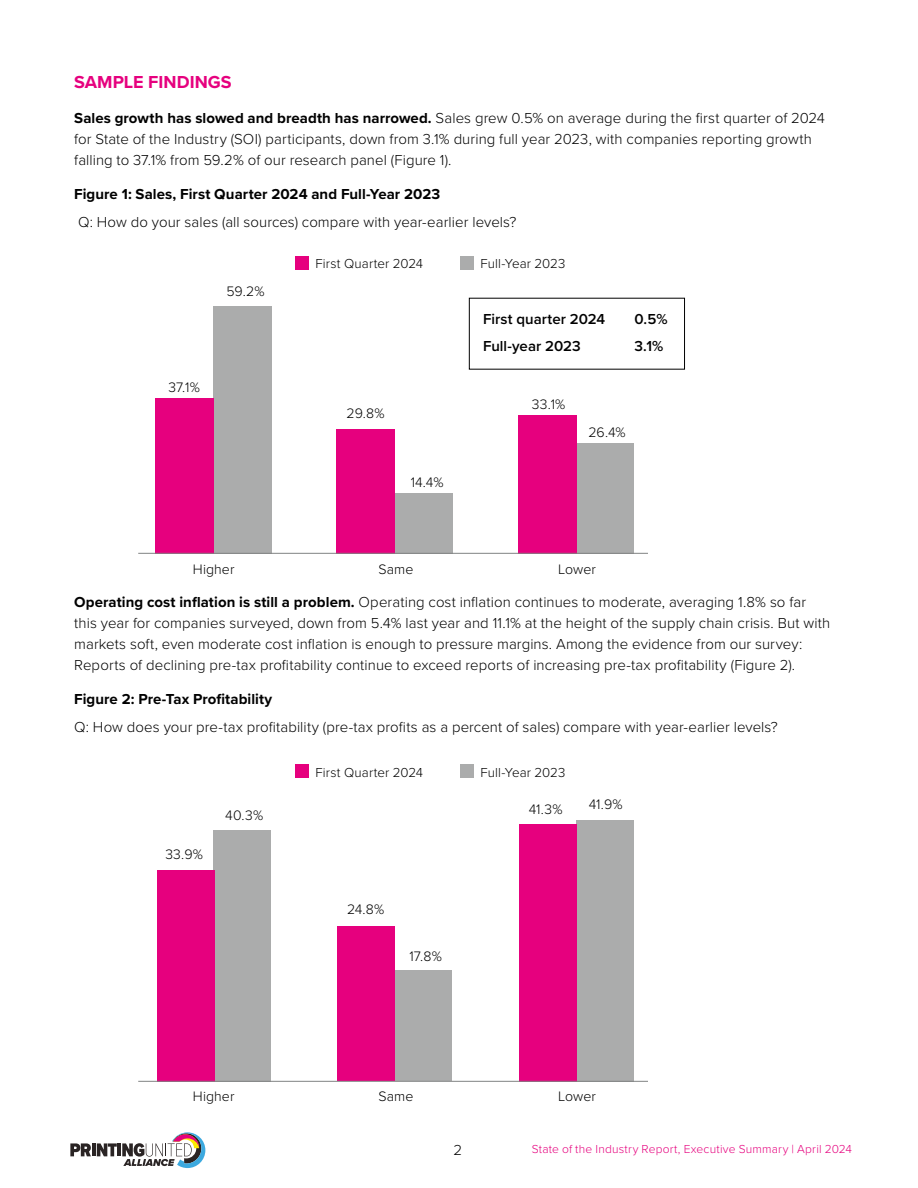
<style>
.page{position:relative;width:918px;height:1188px;background:#fff}
.page>*{position:absolute;margin:0;border:0;box-sizing:border-box;transform-origin:0 0}
.t1{font:700 18px "Proxima Nova";letter-spacing:.005em;color:#e6007e}
.t2{font:300 15px/21px "Proxima Nova";letter-spacing:.005em;color:#000}
.t3{font:700 15px "Proxima Nova";letter-spacing:.005em;color:#000}
.t4{font:600 15px "Proxima Nova";letter-spacing:.005em;color:#000}
.t5{font:300 14.25px "Proxima Nova";letter-spacing:.005em;color:#000}
.t6{font:300 13.5px "Proxima Nova";letter-spacing:.01em;color:#000}
.t7{font:300 12px "Proxima Nova";letter-spacing:.015em;color:#e6007e}
.s1{font-weight:700}
</style>
<div class="page">
<svg style="left:70px;top:1132px;width:135px;height:36px"></svg>
<div style="left:576px;top:444px;width:58px;height:110px;background:#abacac"></div>
<div style="left:518px;top:416px;width:58px;height:138px;background:#e6007e"></div>
<div style="left:394px;top:494px;width:59px;height:60px;background:#abacac"></div>
<div style="left:336px;top:429px;width:59px;height:125px;background:#e6007e"></div>
<div style="left:213px;top:306px;width:58px;height:248px;background:#abacac"></div>
<div style="left:155px;top:399px;width:58px;height:155px;background:#e6007e"></div>
<div style="left:295px;top:256px;width:14px;height:14px;background:#e6007e"></div>
<div style="left:460px;top:256px;width:14px;height:14px;background:#abacac"></div>
<hr style="left:138px;top:553px;width:510px;height:1px;background:#818383">
<div style="left:295px;top:765px;width:14px;height:13px;background:#e6007e"></div>
<div style="left:460px;top:765px;width:14px;height:13px;background:#abacac"></div>
<div style="left:576px;top:820px;width:58px;height:261px;background:#abacac"></div>
<div style="left:519px;top:824px;width:58px;height:257px;background:#e6007e"></div>
<div style="left:394px;top:970px;width:58px;height:111px;background:#abacac"></div>
<div style="left:337px;top:927px;width:58px;height:154px;background:#e6007e"></div>
<div style="left:214px;top:830px;width:57px;height:251px;background:#abacac"></div>
<div style="left:157px;top:870px;width:57px;height:211px;background:#e6007e"></div>
<hr style="left:138px;top:1081px;width:510px;height:1px;background:#818383">
<p class="t1" style="left:74px;top:69px;width:159px">SAMPLE FINDINGS</p>
<p class="t2" style="left:74px;top:107px;width:752px"><span class="s1">Sales growth has slowed and breadth has narrowed.</span> Sales grew 0.5% on average during the first quarter of 2024 for State of the Industry (SOI) participants, down from 3.1% during full year 2023, with companies reporting growth falling to 37.1% from 59.2% of our research panel (Figure 1).</p>
<p class="t3" style="left:74px;top:183px;width:368px">Figure 1: Sales, First Quarter 2024 and Full-Year 2023</p>
<p class="t2" style="left:78px;top:211px;width:440px">Q: How do your sales (all sources) compare with year-earlier levels?</p>
<p class="t5" style="left:227px;top:281px;width:40px">59.2%</p>
<p class="t5" style="left:168px;top:377px;width:33px">37.1%</p>
<p class="t5" style="left:193px;top:559px;width:43px">Higher</p>
<p class="t6" style="left:315px;top:254px;width:109px">First Quarter 2024</p>
<p class="t6" style="left:480px;top:254px;width:86px">Full-Year 2023</p>
<p class="t5" style="left:347px;top:402px;width:40px">29.8%</p>
<p class="t5" style="left:411px;top:471px;width:34px">14.4%</p>
<p class="t4" style="left:483px;top:308px;width:124px">First quarter 2024</p>
<p class="t4" style="left:635px;top:308px;width:35px">0.5%</p>
<p class="t4" style="left:483px;top:335px;width:99px">Full-year 2023</p>
<p class="t4" style="left:635px;top:335px;width:30px">3.1%</p>
<p class="t5" style="left:532px;top:393px;width:35px">33.1%</p>
<p class="t5" style="left:589px;top:422px;width:39px">26.4%</p>
<p class="t5" style="left:378px;top:559px;width:37px">Same</p>
<p class="t5" style="left:558px;top:559px;width:39px">Lower</p>
<p class="t2" style="left:74px;top:590px;width:758px"><span class="s1">Operating cost inflation is still a problem.</span> Operating cost inflation continues to moderate, averaging 1.8% so far this year for companies surveyed, down from 5.4% last year and 11.1% at the height of the supply chain crisis. But with markets soft, even moderate cost inflation is enough to pressure margins. Among the evidence from our survey:<br>Reports of declining pre-tax profitability continue to exceed reports of increasing pre-tax profitability (Figure 2).</p>
<p class="t3" style="left:74px;top:688px;width:200px">Figure 2: Pre-Tax Profitability</p>
<p class="t2" style="left:74px;top:716px;width:705px">Q: How does your pre-tax profitability (pre-tax profits as a percent of sales) compare with year-earlier levels?</p>
<p class="t6" style="left:315px;top:762px;width:109px">First Quarter 2024</p>
<p class="t6" style="left:480px;top:762px;width:86px">Full-Year 2023</p>
<p class="t5" style="left:165px;top:843px;width:39px">33.9%</p>
<p class="t5" style="left:225px;top:804px;width:40px">40.3%</p>
<p class="t5" style="left:347px;top:899px;width:39px">24.8%</p>
<p class="t5" style="left:409px;top:945px;width:34px">17.8%</p>
<p class="t5" style="left:529px;top:798px;width:35px">41.3%</p>
<p class="t5" style="left:589px;top:794px;width:35px">41.9%</p>
<p class="t5" style="left:193px;top:1086px;width:43px">Higher</p>
<p class="t5" style="left:378px;top:1086px;width:37px">Same</p>
<p class="t5" style="left:558px;top:1086px;width:39px">Lower</p>
<p class="t2" style="left:453px;top:1138px;width:10px">2</p>
<p class="t7" style="left:532px;top:1141px;width:322px">State of the Industry Report, Executive Summary | April 2024</p>
</div>
